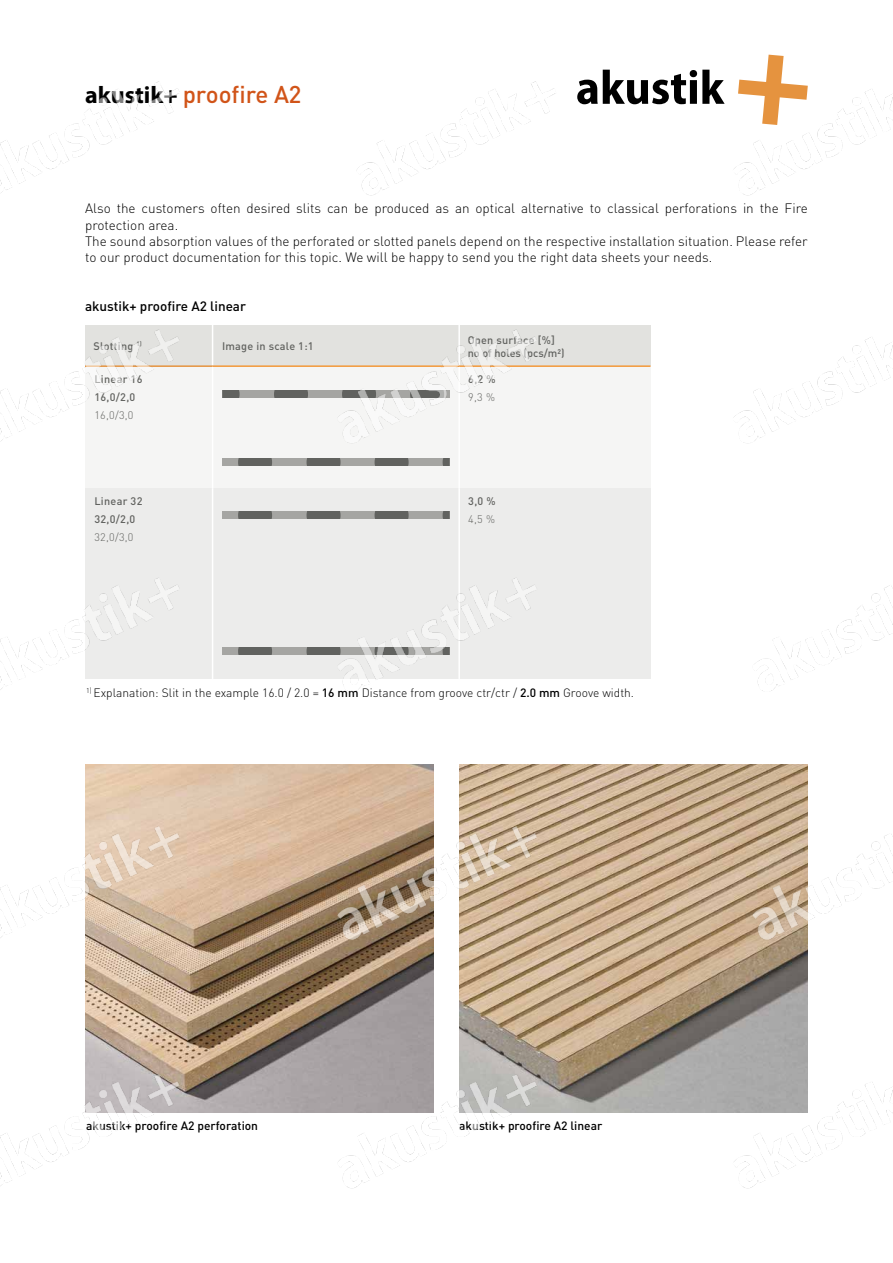
<style>
.page{position:relative;width:893px;height:1263px;background:#fff}
.page>*{position:absolute;margin:0;border:0;box-sizing:border-box;transform-origin:0 0}
.t1{font:500 24px "DIN Pro";color:#d15419}
.t2{font:300 13.5px/16.2px "DIN Pro";color:#000}
.t3{font:500 13.5px "DIN Pro";color:#000}
.t4{font:300 12px "DIN Pro";color:#000}
.t5{font:500 12px "DIN Pro";color:#000}
.t6{font:500 10.8px/17.9px "DIN Pro";letter-spacing:.02em;color:#61625f}
.t7{font:300 10.8px "DIN Pro";color:#61625f}
.s1{font-family:"Myriad Pro";font-weight:700;color:#000}
.s2{font-weight:500}
</style>
<div class="page">
<img style="left:0;top:54px;width:893px;height:1135px">
<h1 class="t1" style="left:85px;top:75px;width:218px"><span class="s1">akustik+</span> proofire A2</h1>
<p class="t2" style="left:85px;top:199px;width:724px">Also the customers often desired slits can be produced as an optical alternative to classical perforations in the Fire protection area.<br>The sound absorption values of the perforated or slotted panels depend on the respective installation situation. Please refer to our product documentation for this topic. We will be happy to send you the right data sheets your needs.</p>
<p class="t3" style="left:85px;top:295px;width:163px">akustik+ proofire A2 linear</p>
<p class="t6" style="left:93px;top:336px;width:50px">Slotting <sup>1)</sup></p>
<p class="t6" style="left:468px;top:332px;width:98px;line-height:13px">Open surface [%] no of holes (pcs/m²)</p>
<p class="t6" style="left:94px;top:369px;width:50px">Linear 16<br>16,0/2,0</p>
<p class="t7" style="left:94px;top:407px;width:41px">16,0/3,0</p>
<p class="t6" style="left:222px;top:336px;width:93px">Image in scale 1:1</p>
<p class="t6" style="left:468px;top:369px;width:29px">6,2 %</p>
<p class="t7" style="left:468px;top:389px;width:28px">9,3 %</p>
<p class="t6" style="left:94px;top:491px;width:50px">Linear 32<br>32,0/2,0</p>
<p class="t7" style="left:94px;top:529px;width:41px">32,0/3,0</p>
<p class="t6" style="left:468px;top:491px;width:29px">3,0 %</p>
<p class="t7" style="left:468px;top:511px;width:28px">4,5 %</p>
<p class="t4" style="left:86px;top:683px;width:549px"><sup>1)</sup> Explanation: Slit in the example 16.0 / 2.0 = <span class="s2">16 mm</span> Distance from groove ctr/ctr / <span class="s2">2.0 mm</span> Groove width.</p>
<p class="t5" style="left:86px;top:1116px;width:173px">akustik+ proofire A2 perforation</p>
<p class="t5" style="left:459px;top:1116px;width:145px">akustik+ proofire A2 linear</p>
</div>
